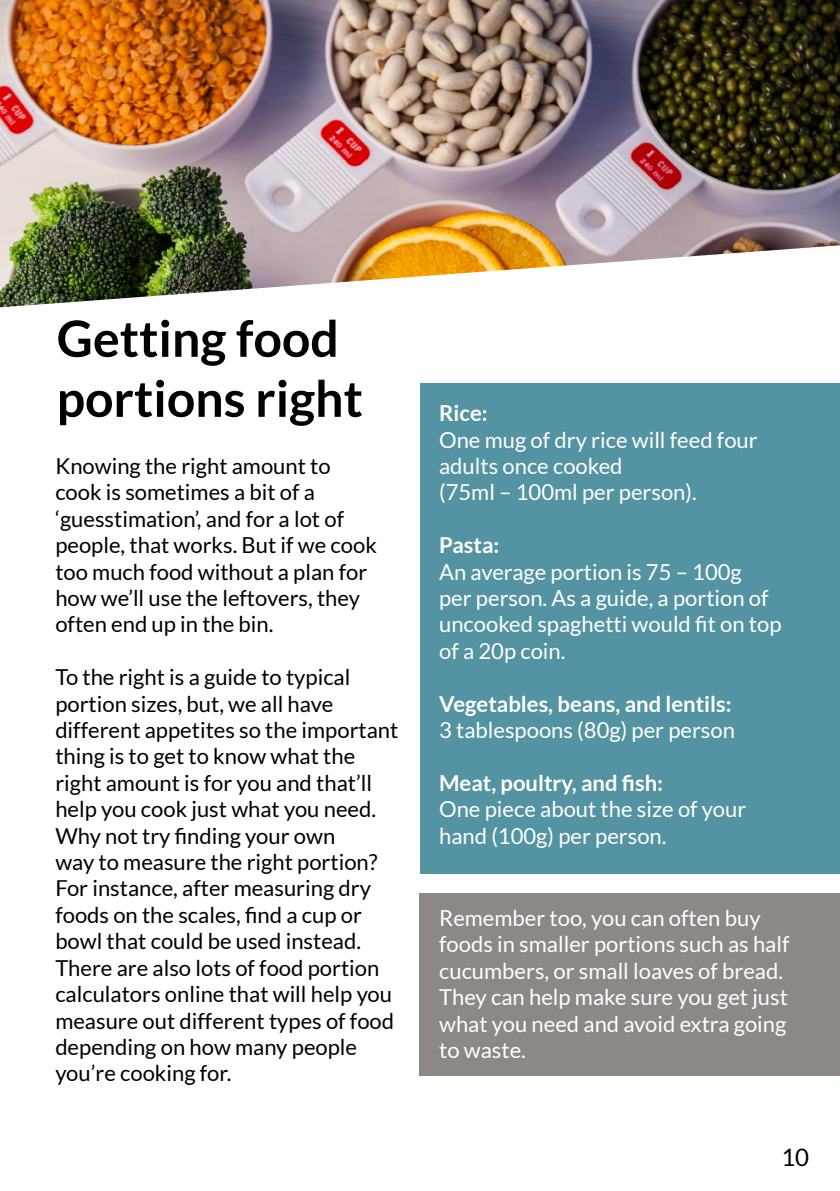
<style>
.page{position:relative;width:840px;height:1191px;background:#fff}
.page>*{position:absolute;margin:0;border:0;box-sizing:border-box;transform-origin:0 0}
.t1{font:700 50px/60px "Lato";color:#000}
.t2{font:24px "Lato";color:#000}
.t3{font:22px/26.4px "Lato";color:#000}
.t4{font:22px/26.4px "Lato";color:#fff}
.t5{font:700 22px "Lato";color:#fff}
</style>
<div class="page">
<div style="left:420px;top:383px;width:419px;height:490px;background:#5494a2"></div>
<div style="left:419px;top:892px;width:420px;height:183px;background:#8d8885"></div>
<img style="left:0;top:0;width:839px;height:245px">
<img style="left:0;top:245px;width:839px;height:63px">
<h1 class="t1" style="left:57px;top:308px;width:307px">Getting food portions right</h1>
<p class="t3" style="left:55px;top:452px;width:323px">Knowing the right amount to cook is sometimes a bit of a ‘guesstimation’, and for a lot of people, that works. But if we cook too much food without a plan for how we’ll use the leftovers, they often end up in the bin.</p>
<p class="t3" style="left:55px;top:664px;width:344px">To the right is a guide to typical portion sizes, but, we all have different appetites so the important thing is to get to know what the right amount is for you and that’ll help you cook just what you need.<br>Why not try finding your own<br>way to measure the right portion?<br>For instance, after measuring dry foods on the scales, find a cup or bowl that could be used instead.<br>There are also lots of food portion calculators online that will help you measure out different types of food depending on how many people you’re cooking for.</p>
<p class="t5" style="left:439px;top:400px;width:50px">Rice:</p>
<p class="t4" style="left:439px;top:426px;width:320px">One mug of dry rice will feed four adults once cooked<br>(75ml – 100ml per person).</p>
<p class="t5" style="left:439px;top:532px;width:62px">Pasta:</p>
<p class="t4" style="left:439px;top:558px;width:344px">An average portion is 75 – 100g<br>per person. As a guide, a portion of uncooked spaghetti would fit on top of a 20p coin.</p>
<p class="t5" style="left:439px;top:691px;width:294px">Vegetables, beans, and lentils:</p>
<p class="t4" style="left:439px;top:716px;width:297px">3 tablespoons (80g) per person</p>
<p class="t5" style="left:439px;top:770px;width:225px">Meat, poultry, and fish:</p>
<p class="t4" style="left:439px;top:796px;width:308px">One piece about the size of your hand (100g) per person.</p>
<p class="t4" style="left:439px;top:904px;width:351px">Remember too, you can often buy foods in smaller portions such as half cucumbers, or small loaves of bread.<br>They can help make sure you get just what you need and avoid extra going to waste.</p>
<p class="t2" style="left:780px;top:1143px;width:29px">10</p>
</div>
